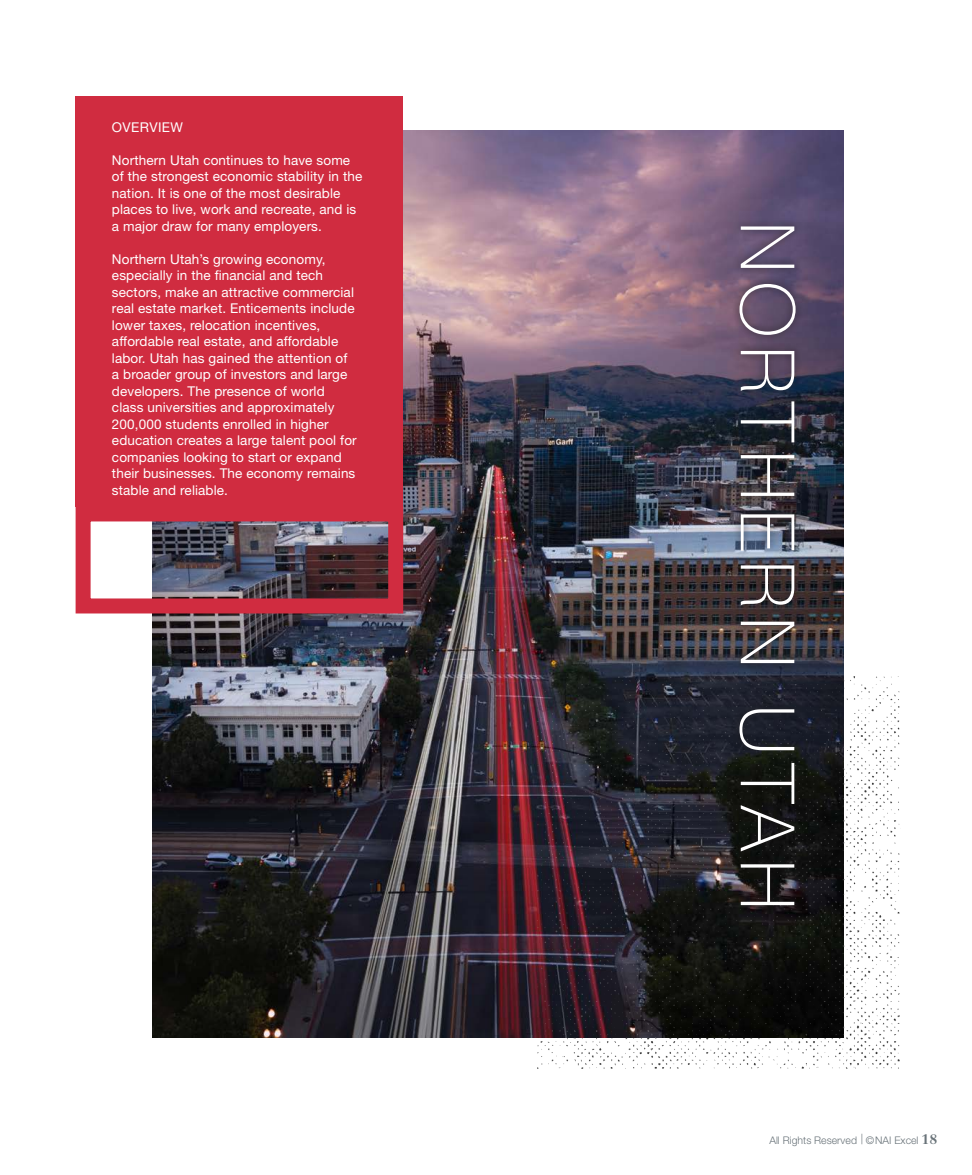
<style>
.page{position:relative;width:972px;height:1175px;background:#fff}
.page>*{position:absolute;margin:0;border:0;box-sizing:border-box;transform-origin:0 0}
.Body_COPY{font:13.5px/16.5px "Helvetica Neue LT Std";letter-spacing:.01em;color:#fff}
.Body_COPY-2{font:13.5px "Helvetica Neue LT Std";letter-spacing:.03em;color:#fff}
.t1{font:300 10.5px "Helvetica Neue LT Std";color:#697379}
.s1{font-family:"Centennial LT Std";font-weight:700;font-size:13.5px}
</style>
<div class="page">
<img style="left:153px;top:130px;width:691px;height:907px">
<div style="left:76px;top:96px;width:327px;height:410px;background:#d02c40"></div>
<div style="left:76px;top:506px;width:327px;height:107px;border:15px solid #d02c40"></div>
<img style="left:538px;top:675px;width:362px;height:393px">
<div style="left:731px;top:218px;width:73px;height:695px;background:#231f20;opacity:.75"></div>
<svg style="left:740px;top:226px;width:56px;height:679px;background:#535059"></svg>
<p class="Body_COPY-2" style="left:112px;top:119px;width:73px">OVERVIEW</p>
<p class="Body_COPY" style="left:112px;top:151px;width:252px">Northern Utah continues to have some of the strongest economic stability in the nation. It is one of the most desirable places to live, work and recreate, and is a major draw for many employers.</p>
<p class="Body_COPY" style="left:112px;top:250px;width:246px">Northern Utah’s growing economy, especially in the financial and tech sectors, make an attractive commercial real estate market. Enticements include lower taxes, relocation incentives, affordable real estate, and affordable labor. Utah has gained the attention of a broader group of investors and large developers. The presence of world class universities and approximately 200,000 students enrolled in higher education creates a large talent pool for companies looking to start or expand their businesses. The economy remains stable and reliable.</p>
<p class="t1" style="left:769px;top:1133px;width:170px">All Rights Reserved | ©NAI Excel <span class="s1">18</span></p>
</div>
